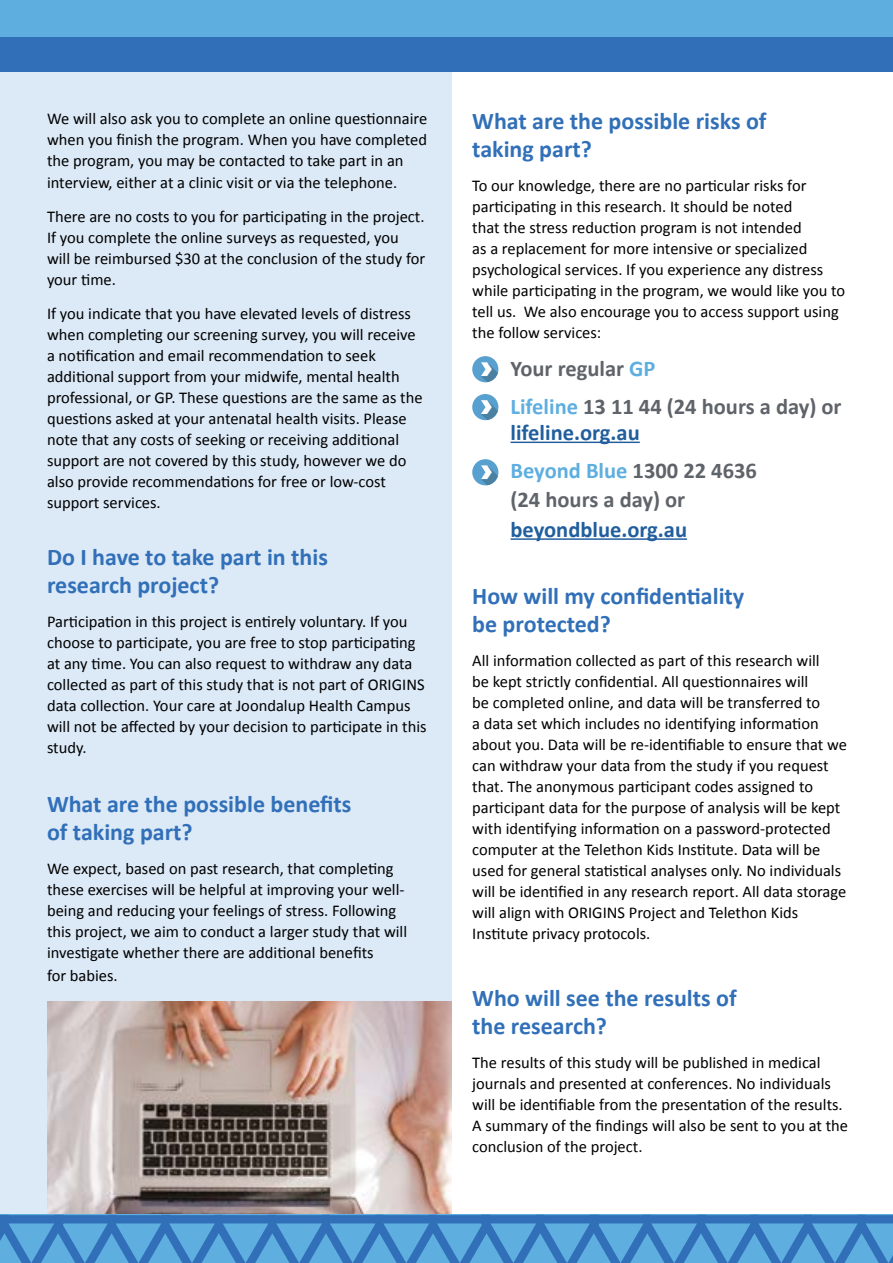
<style>
.page{position:relative;width:893px;height:1263px;background:#fff}
.page>*{position:absolute;margin:0;border:0;box-sizing:border-box;transform-origin:0 0}
.t1{font:700 24px/27.8px "Calibri";color:#3170b8}
.t2{font:700 22.5px/38.2px "Calibri";color:#5f636a}
.t3{font:700 22.5px/38.2px "Calibri";color:#215e9e}
.t4{font:16.5px/21px "Calibri";color:#000}
.s1{color:#5eaee0}
.s2{color:#5f636a}
</style>
<div class="page">
<div style="left:0;top:0;width:451px;height:1263px;background:#dce9f7"></div>
<img style="left:47px;top:1001px;width:404px;height:214px">
<svg style="left:0;top:1215px;width:893px;height:48px;background:#4992ce"></svg>
<div style="left:0;top:0;width:893px;height:39px;background:#5eaee0"></div>
<div style="left:0;top:38px;width:893px;height:34px;background:#3170b8"></div>
<hr style="left:510px;top:442px;width:130px;height:1px;background:#215e9e">
<hr style="left:510px;top:538px;width:177px;height:2px;background:#215e9e">
<div style="left:472px;top:394px;width:26px;height:26px;background:#57a0cf;border-radius:50%"></div>
<svg style="left:481px;top:400px;width:17px;height:20px"></svg>
<div style="left:472px;top:356px;width:26px;height:26px;background:#57a0cf;border-radius:50%"></div>
<svg style="left:481px;top:362px;width:17px;height:20px"></svg>
<div style="left:472px;top:459px;width:26px;height:26px;background:#57a0cf;border-radius:50%"></div>
<svg style="left:481px;top:465px;width:17px;height:20px"></svg>
<p class="t4" style="left:47px;top:107px;width:382px;text-align:justify">We will also ask you to complete an online questionnaire when you finish the program. When you have completed the program, you may be contacted to take part in an</p>
<p class="t4" style="left:47px;top:165px;width:379px;line-height:33.8px">interview, either at a clinic visit or via the telephone.<br>There are no costs to you for participating in the project.</p>
<p class="t4" style="left:47px;top:226px;width:380px">If you complete the online surveys as requested, you will be reimbursed $30 at the conclusion of the study for your time.</p>
<p class="t4" style="left:47px;top:302px;width:377px">If you indicate that you have elevated levels of distress when completing our screening survey, you will receive a notification and email recommendation to seek additional support from your midwife, mental health professional, or GP. These questions are the same as the questions asked at your antenatal health visits. Please note that any costs of seeking or receiving additional support are not covered by this study, however we do also provide recommendations for free or low-cost support services.</p>
<h1 class="t1" style="left:47px;top:543px;width:282px">Do I have to take part in this research project?</h1>
<p class="t4" style="left:47px;top:610px;width:381px">Participation in this project is entirely voluntary. If you choose to participate, you are free to stop participating at any time. You can also request to withdraw any data collected as part of this study that is not part of ORIGINS data collection. Your care at Joondalup Health Campus will not be affected by your decision to participate in this study.</p>
<h1 class="t1" style="left:47px;top:789px;width:306px">What are the possible benefits of taking part?</h1>
<p class="t4" style="left:47px;top:857px;width:362px">We expect, based on past research, that completing these exercises will be helpful at improving your well&shy;being and reducing your feelings of stress. Following this project, we aim to conduct a larger study that will investigate whether there are additional benefits</p>
<p class="t4" style="left:47px;top:964px;width:72px">for babies.</p>
<h1 class="t1" style="left:472px;top:107px;width:296px">What are the possible risks of taking part?</h1>
<p class="t4" style="left:472px;top:174px;width:375px">To our knowledge, there are no particular risks for participating in this research. It should be noted<br>that the stress reduction program is not intended<br>as a replacement for more intensive or specialized psychological services. If you experience any distress while participating in the program, we would like you to tell us. We also encourage you to access support using the follow services:</p>
<h2 class="t2" style="left:510px;top:349px;width:333px">Your regular <span class="s1">GP<br>Lifeline</span> 13 11 44 (24 hours a day) or</h2>
<h2 class="t3" style="left:510px;top:412px;width:248px">lifeline.org.au<br><span class="s1">Beyond Blue</span> <span class="s2">1300 22 4636</span></h2>
<h2 class="t2" style="left:510px;top:480px;width:176px">(24 hours a day) or</h2>
<h2 class="t3" style="left:510px;top:509px;width:178px">beyondblue.org.au</h2>
<h1 class="t1" style="left:472px;top:581px;width:274px">How will my confidentiality be protected?</h1>
<p class="t4" style="left:472px;top:649px;width:376px">All information collected as part of this research will<br>be kept strictly confidential. All questionnaires will<br>be completed online, and data will be transferred to<br>a data set which includes no identifying information about you. Data will be re-identifiable to ensure that we can withdraw your data from the study if you request that. The anonymous participant codes assigned to participant data for the purpose of analysis will be kept with identifying information on a password-protected computer at the Telethon Kids Institute. Data will be used for general statistical analyses only. No individuals will be identified in any research report. All data storage will align with ORIGINS Project and Telethon Kids Institute privacy protocols.</p>
<h1 class="t1" style="left:472px;top:983px;width:266px">Who will see the results of the research?</h1>
<p class="t4" style="left:472px;top:1051px;width:377px">The results of this study will be published in medical journals and presented at conferences. No individuals will be identifiable from the presentation of the results.<br>A summary of the findings will also be sent to you at the conclusion of the project.</p>
</div>
